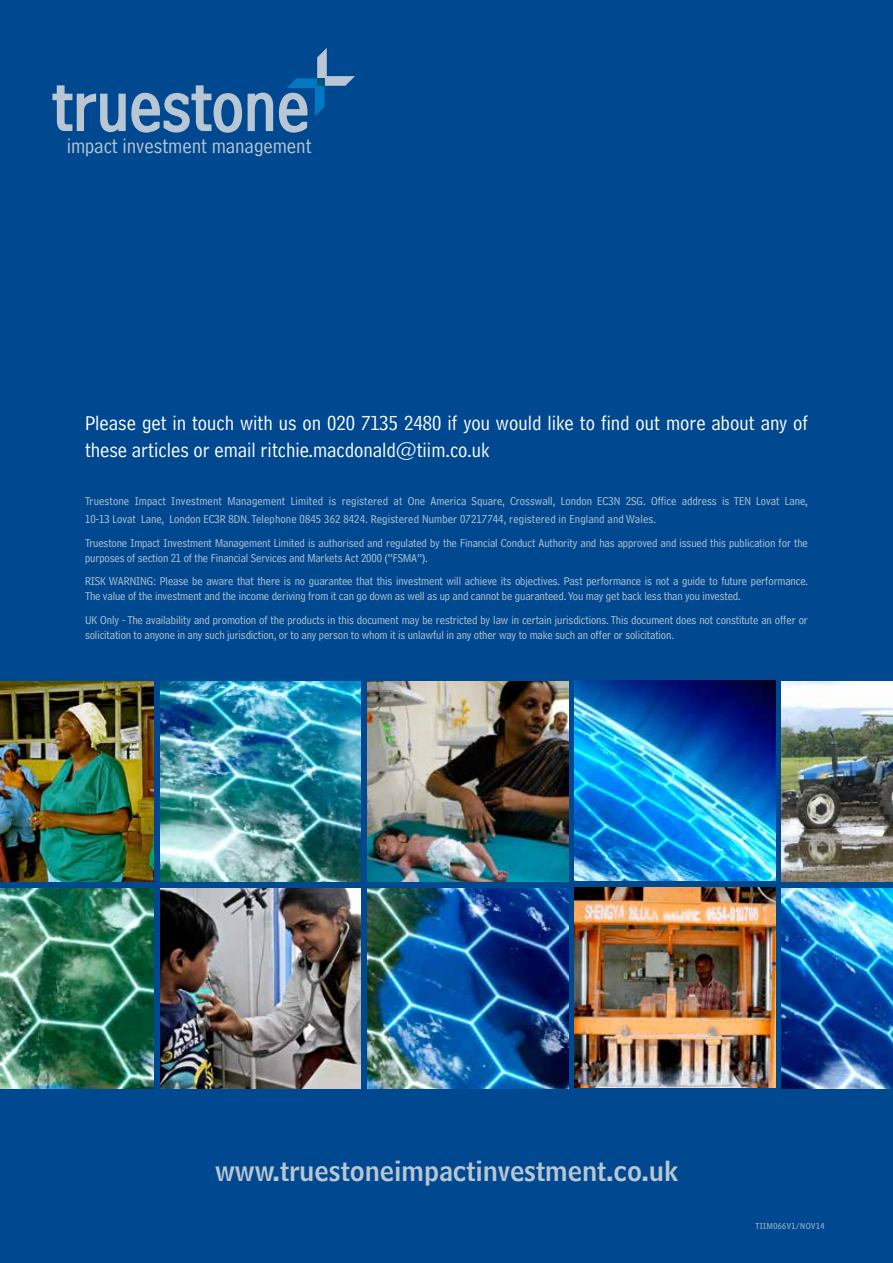
<style>
.page{position:relative;width:893px;height:1263px;background:#004990}
.page>*{position:absolute;margin:0;border:0;box-sizing:border-box;transform-origin:0 0}
.t1{font:27px "Bell Centennial Name And Number";color:#b9c7d4}
.t2{font:21.15px "Bell Centennial Address";color:#b9c7d4}
.t3{font:21px/27px "Bell Centennial Address";color:#fff}
.t4{font:12px/15px "Bell Centennial Address";letter-spacing:-.01em;color:#b9c7d4}
.t5{font:12px/18px "Bell Centennial Address";letter-spacing:.01em;color:#b9c7d4}
.t6{font:9px "Bell Centennial Address";letter-spacing:.05em;color:#b9c7d4}
</style>
<div class="page">
<svg style="left:52px;top:48px;width:303px;height:85px"></svg>
<img style="left:575px;top:888px;width:200px;height:200px">
<img style="left:781px;top:888px;width:112px;height:201px">
<img style="left:368px;top:888px;width:200px;height:201px">
<img style="left:161px;top:888px;width:200px;height:201px">
<img style="left:0;top:888px;width:153px;height:201px">
<img style="left:575px;top:680px;width:200px;height:200px">
<img style="left:781px;top:681px;width:112px;height:200px">
<img style="left:368px;top:681px;width:200px;height:200px">
<img style="left:161px;top:681px;width:200px;height:200px">
<img style="left:0;top:681px;width:153px;height:200px">
<h2 class="t2" style="left:67px;top:134px;width:246px">impact investment management</h2>
<h3 class="t3" style="left:85px;top:410px;width:724px">Please get in touch with us on 020 7135 2480 if you would like to find out more about any of these articles or email ritchie.macdonald@tiim.co.uk</h3>
<p class="t5" style="left:85px;top:492px;width:724px">Truestone Impact Investment Management Limited is registered at One America Square, Crosswall, London EC3N 2SG. Office address is TEN Lovat Lane,<br>10-13 Lovat Lane, London EC3R 8DN. Telephone 0845 362 8424. Registered Number 07217744, registered in England and Wales.</p>
<p class="t4" style="left:85px;top:535px;width:724px">Truestone Impact Investment Management Limited is authorised and regulated by the Financial Conduct Authority and has approved and issued this publication for the purposes of section 21 of the Financial Services and Markets Act 2000 (“FSMA”).</p>
<p class="t4" style="left:85px;top:574px;width:724px">RISK WARNING: Please be aware that there is no guarantee that this investment will achieve its objectives. Past performance is not a guide to future performance.<br>The value of the investment and the income deriving from it can go down as well as up and cannot be guaranteed. You may get back less than you invested.</p>
<p class="t4" style="left:85px;top:612px;width:724px;line-height:15.8px">UK Only - The availability and promotion of the products in this document may be restricted by law in certain jurisdictions. This document does not constitute an offer or solicitation to anyone in any such jurisdiction, or to any person to whom it is unlawful in any other way to make such an offer or solicitation.</p>
<h1 class="t1" style="left:215px;top:1154px;width:464px">www.truestoneimpactinvestment.co.uk</h1>
<p class="t6" style="left:755px;top:1221px;width:71px">TIIM066V1/NOV14</p>
</div>
